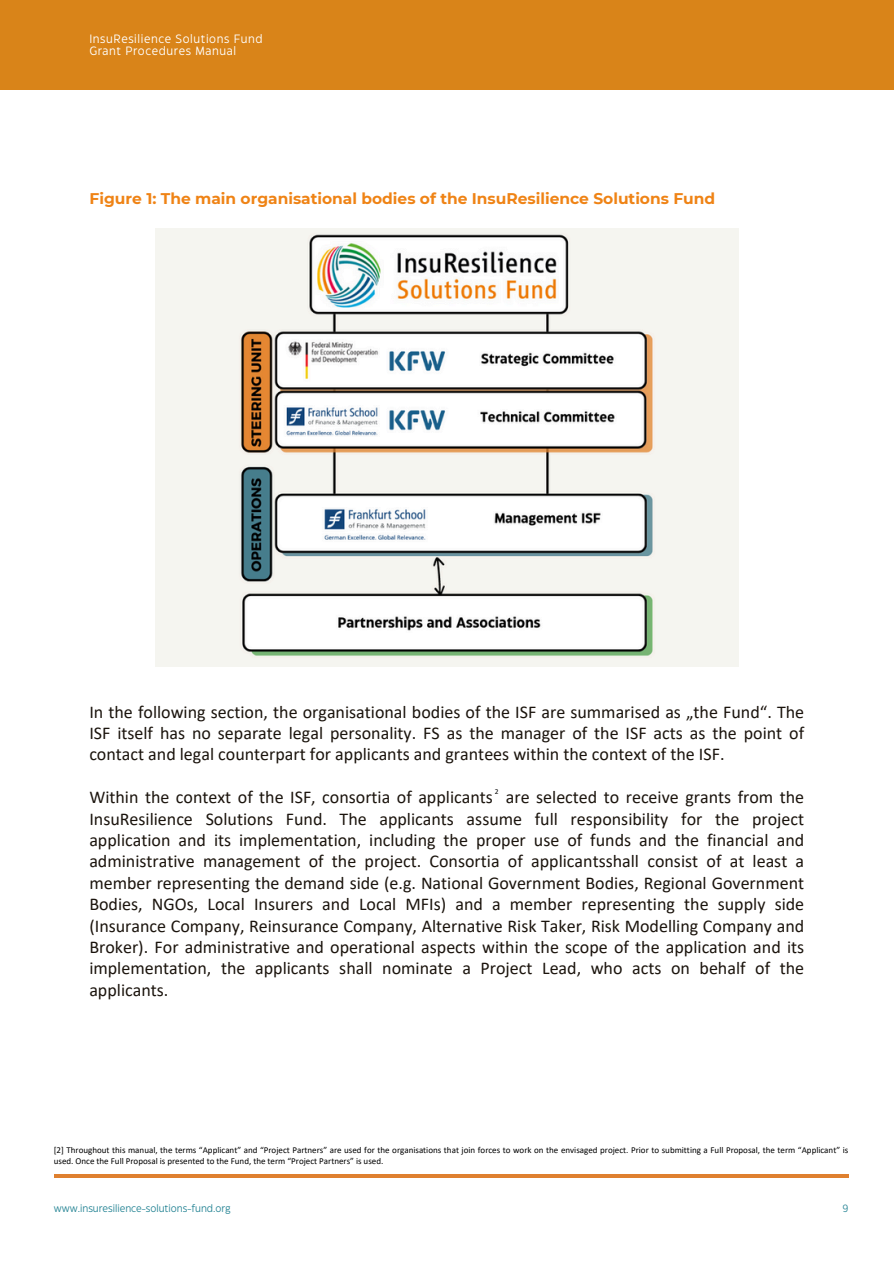
<style>
.page{position:relative;width:894px;height:1264px;background:#fff}
.page>*{position:absolute;margin:0;border:0;box-sizing:border-box;transform-origin:0 0}
.t1{font:18px/21.3px "Calibri";color:#1b140d;text-align:justify}
.t2{font:700 15.45px "Montserrat";color:#ef8315}
.t3{font:12px/12px "Eastman Grotesque";letter-spacing:.05em;color:#fff}
.t4{font:10.5px "Eastman Grotesque";color:#298696}
.t5{font:9px/10.5px "Calibri";color:#000001}
.t6{font:7.5px "Calibri";color:#000001}
</style>
<div class="page">
<hr style="left:54px;top:1174px;width:794px;height:3px;background:#df802f">
<div style="left:0;top:0;width:893px;height:89px;background:#d98419"></div>
<img style="left:155px;top:228px;width:583px;height:438px">
<h4 class="t3" style="left:89px;top:34px;width:175px">InsuResilience Solutions Fund<br>Grant Procedures Manual</h4>
<p class="t2" style="left:90px;top:189px;width:627px">Figure 1: The main organisational bodies of the InsuResilience Solutions Fund</p>
<h1 class="t1" style="left:89px;top:702px;width:716px">In the following section, the organisational bodies of the ISF are summarised as „the Fund“. The ISF itself has no separate legal personality. FS as the manager of the ISF acts as the point of contact and legal counterpart for applicants and grantees within the context of the ISF.</h1>
<h1 class="t1" style="left:89px;top:788px;width:716px">Within the context of the ISF, consortia of applicants are selected to receive grants from the InsuResilience Solutions Fund. The applicants assume full responsibility for the project application and its implementation, including the proper use of funds and the financial and administrative management of the project. Consortia of applicantsshall consist of at least a member representing the demand side (e.g. National Government Bodies, Regional Government Bodies, NGOs, Local Insurers and Local MFIs) and a member representing the supply side (Insurance Company, Reinsurance Company, Alternative Risk Taker, Risk Modelling Company and Broker). For administrative and operational aspects within the scope of the application and its implementation, the applicants shall nominate a Project Lead, who acts on behalf of the applicants.</h1>
<p class="t6" style="left:494px;top:788px;width:5px">2</p>
<p class="t5" style="left:54px;top:1145px;width:795px">[2] Throughout this manual, the terms “Applicant” and “Project Partners” are used for the organisations that join forces to work on the envisaged project. Prior to submitting a Full Proposal, the term “Applicant” is used. Once the Full Proposal is presented to the Fund, the term “Project Partners” is used.</p>
<h2 class="t4" style="left:54px;top:1203px;width:178px">www.insuresilience-solutions-fund.org</h2>
<p class="t4" style="left:842px;top:1203px;width:7px">9</p>
</div>
